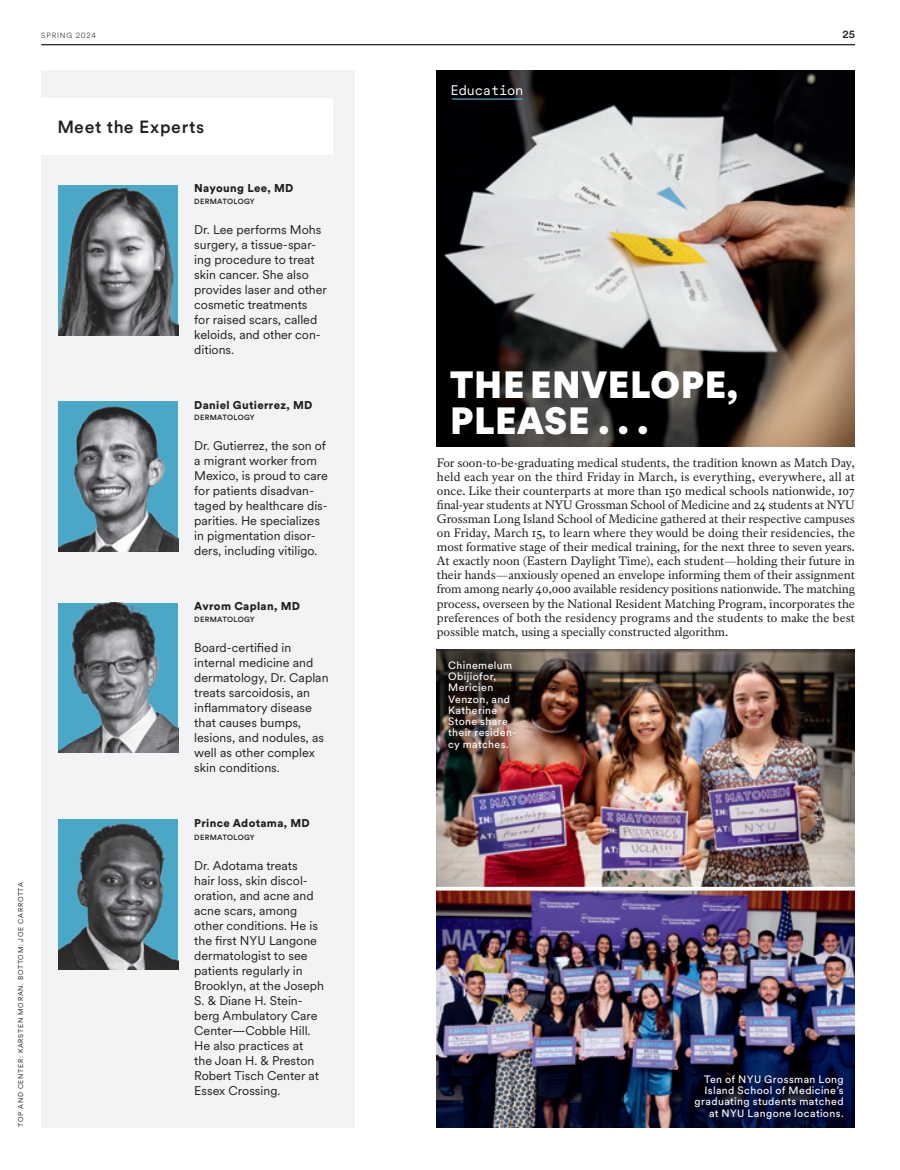
<style>
.page{position:relative;width:900px;height:1170px;background:#fff}
.page>*{position:absolute;margin:0;border:0;box-sizing:border-box;transform-origin:0 0}
.Hed__40pt{font:900 37.5px/35.2px "Circular XX";color:#fff}
.Explainer___Text__Indent{font:500 17.5px "Circular XX";letter-spacing:.04em;color:#231f20}
.Slug{font:13.75px "Circular XX Mono";letter-spacing:-.01em;color:#fff}
.Body___Sans__10_12{font:12.5px/15px "Circular XX";color:#231f20}
.Body___Justify___No_Indent{font:12.25px/14px "Register";letter-spacing:-.005em;color:#231f20;text-align:justify}
.Explainer___Text__Indent-2{font:900 11.25px "Circular XX";letter-spacing:.03em;color:#231f20}
.t1{font:500 11.25px "Circular XX";color:#231f20}
.NYU-Text{font:10.62px/11.2px "Circular XX";letter-spacing:.035em;color:#fff;text-align:right}
.Explainer___Text__Indent-3{font:500 7.5px "Circular XX";letter-spacing:.04em;color:#231f20}
.t2{font:300 7.5px "Circular XX";letter-spacing:.11em;color:#231f20}
.Body___Justify{font:6.88px "Circular XX";letter-spacing:.105em;color:#231f20}
</style>
<div class="page">
<img style="left:437px;top:70px;width:418px;height:377px">
<hr style="left:41px;top:44px;width:814px;height:1px;background:#231f20">
<hr style="left:452px;top:98px;width:70px;height:2px;background:#4ba7c6">
<div style="left:41px;top:70px;width:314px;height:1058px;background:#f2f3f4"></div>
<div style="left:41px;top:98px;width:291px;height:57px;background:#fff"></div>
<img style="left:58px;top:819px;width:121px;height:150px">
<img style="left:58px;top:185px;width:121px;height:150px">
<img style="left:58px;top:402px;width:121px;height:150px">
<img style="left:58px;top:603px;width:121px;height:150px">
<img style="left:437px;top:650px;width:418px;height:478px">
<svg style="left:436px;top:887px;width:419px;height:4px"></svg>
<img style="left:437px;top:649px;width:88px;height:111px">
<p class="t2" style="left:41px;top:31px;width:56px">SPRING 2024</p>
<p class="t1" style="left:842px;top:27px;width:14px">25</p>
<p class="Explainer___Text__Indent" style="left:58px;top:115px;width:148px">Meet the Experts</p>
<p class="Slug" style="left:451px;top:81px;width:74px">Education</p>
<p class="Body___Justify" style="left:16px;top:1127px;width:246px;rotate:-90deg">TOP AND CENTER: KARSTEN MORAN. BOTTOM: JOE CARROTTA</p>
<p class="Explainer___Text__Indent-2" style="left:194px;top:181px;width:101px">Nayoung Lee, MD</p>
<p class="Explainer___Text__Indent-3" style="left:194px;top:196px;width:62px">DERMATOLOGY</p>
<p class="Body___Sans__10_12" style="left:194px;top:221px;width:134px">Dr. Lee performs Mohs surgery, a tissue-spar&shy;ing procedure to treat skin cancer. She also provides laser and other cosmetic treatments<br>for raised scars, called keloids, and other con&shy;ditions.</p>
<p class="Explainer___Text__Indent-2" style="left:194px;top:397px;width:120px">Daniel Gutierrez, MD</p>
<p class="Explainer___Text__Indent-3" style="left:194px;top:412px;width:62px">DERMATOLOGY</p>
<p class="Body___Sans__10_12" style="left:194px;top:437px;width:135px">Dr. Gutierrez, the son of a migrant worker from<br>Mexico, is proud to care for patients disadvan&shy;taged by healthcare dis&shy;parities. He specializes in pigmentation disor&shy;ders, including vitiligo.</p>
<p class="Explainer___Text__Indent-2" style="left:194px;top:598px;width:107px">Avrom Caplan, MD</p>
<p class="Explainer___Text__Indent-3" style="left:194px;top:615px;width:62px">DERMATOLOGY</p>
<p class="Body___Sans__10_12" style="left:194px;top:640px;width:136px">Board-certified in internal medicine and dermatology, Dr. Caplan treats sarcoidosis, an inflammatory disease that causes bumps, lesions, and nodules, as well as other complex skin conditions.</p>
<p class="Explainer___Text__Indent-2" style="left:194px;top:816px;width:117px">Prince Adotama, MD</p>
<p class="Explainer___Text__Indent-3" style="left:194px;top:832px;width:62px">DERMATOLOGY</p>
<p class="Body___Sans__10_12" style="left:194px;top:857px;width:131px">Dr. Adotama treats<br>hair loss, skin discol&shy;oration, and acne and acne scars, among other conditions. He is the first NYU Langone dermatologist to see patients regularly in<br>Brooklyn, at the Joseph<br>S. &amp; Diane H. Stein&shy;berg Ambulatory Care<br>Center—Cobble Hill.<br>He also practices at the Joan H. &amp; Preston<br>Robert Tisch Center at<br>Essex Crossing.</p>
<p class="Hed__40pt" style="left:450px;top:366px;width:290px">THE ENVELOPE,<br>PLEASE . . .</p>
<p class="Body___Justify___No_Indent" style="left:437px;top:456px;width:420px">For soon-to-be-graduating medical students, the tradition known as Match Day, held each year on the third Friday in March, is everything, everywhere, all at once. Like their counterparts at more than 150 medical schools nationwide, 107 final-year students at NYU Grossman School of Medicine and 24 students at NYU Grossman Long Island School of Medicine gathered at their respective campuses on Friday, March 15, to learn where they would be doing their residencies, the most formative stage of their medical training, for the next three to seven years.<br>At exactly noon (Eastern Daylight Time), each student—holding their future in their hands—anxiously opened an envelope informing them of their assignment from among nearly 40,000 available residency positions nationwide. The matching process, overseen by the National Resident Matching Program, incorporates the preferences of both the residency programs and the students to make the best possible match, using a specially constructed algorithm.</p>
<p class="NYU-Text" style="left:448px;top:659px;width:70px;text-align:left">Chinemelum<br>Obijiofor,<br>Mericien<br>Venzon, and<br>Katherine<br>Stone share their residen&shy;cy matches.</p>
<p class="NYU-Text" style="left:695px;top:1073px;width:151px">Ten of NYU Grossman Long<br>Island School of Medicine’s graduating students matched at NYU Langone locations.</p>
</div>
